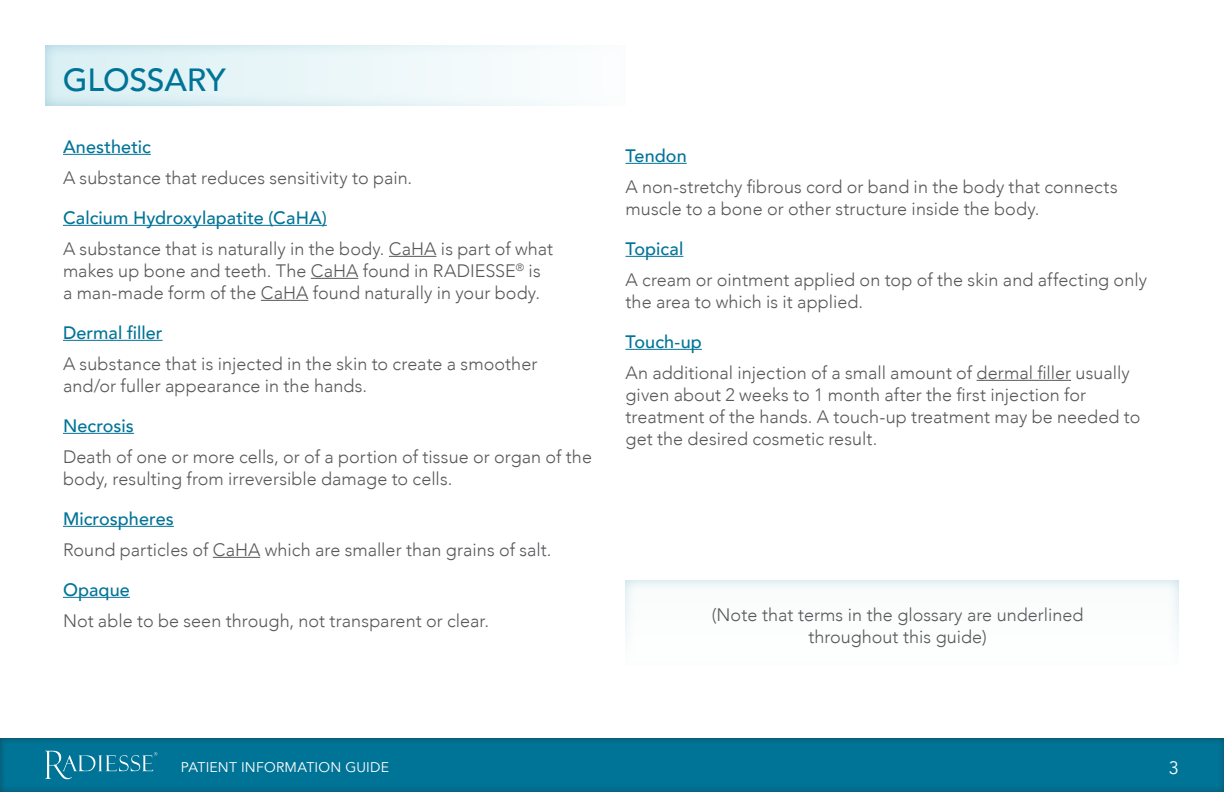
<style>
.page{position:relative;width:1224px;height:792px;background:#fff}
.page>*{position:absolute;margin:0;border:0;box-sizing:border-box;transform-origin:0 0}
.t1{font:500 32px "Avenir";letter-spacing:-.01em;color:#007497}
.t2{font:300 18px/22px "Avenir";letter-spacing:.005em;color:#57585a}
.t3{font:500 18px "Avenir";letter-spacing:.005em;color:#007497}
.t4{font:18px "Avenir";color:#fff}
.t5{font:14px "Avenir";letter-spacing:.015em;color:#fff}
</style>
<div class="page">
<div style="left:0;top:736px;width:1224px;height:56px;background:#231f20;opacity:.55"></div>
<svg style="left:45px;top:751px;width:112px;height:28px;background:#2387a5"></svg>
<div style="left:624px;top:579px;width:556px;height:88px;background:#007497;opacity:.25"></div>
<hr style="left:63px;top:154px;width:88px;height:1px;background:#007497">
<hr style="left:63px;top:225px;width:264px;height:1px;background:#007497">
<hr style="left:389px;top:256px;width:47px;height:1px;background:#57585a">
<hr style="left:311px;top:278px;width:47px;height:1px;background:#57585a">
<hr style="left:261px;top:300px;width:47px;height:1px;background:#57585a">
<hr style="left:63px;top:340px;width:100px;height:1px;background:#007497">
<hr style="left:63px;top:433px;width:71px;height:1px;background:#007497">
<hr style="left:63px;top:526px;width:111px;height:1px;background:#007497">
<hr style="left:213px;top:557px;width:47px;height:1px;background:#57585a">
<hr style="left:63px;top:597px;width:67px;height:1px;background:#007497">
<hr style="left:626px;top:163px;width:61px;height:1px;background:#007497">
<hr style="left:626px;top:256px;width:57px;height:1px;background:#007497">
<hr style="left:626px;top:349px;width:76px;height:1px;background:#007497">
<hr style="left:977px;top:380px;width:94px;height:1px;background:#57585a">
<div style="left:43px;top:43px;width:584px;height:64px;background:#007497;opacity:.45"></div>
<h1 class="t1" style="left:63px;top:52px;width:164px">GLOSSARY</h1>
<p class="t3" style="left:63px;top:131px;width:89px">Anesthetic</p>
<p class="t2" style="left:63px;top:167px;width:348px">A substance that reduces sensitivity to pain.</p>
<p class="t3" style="left:63px;top:202px;width:265px">Calcium Hydroxylapatite (CaHA)</p>
<p class="t2" style="left:63px;top:238px;width:492px">A substance that is naturally in the body. CaHA is part of what makes up bone and teeth. The CaHA found in RADIESSE<sup>®</sup> is a man-made form of the CaHA found naturally in your body.</p>
<p class="t3" style="left:63px;top:317px;width:101px">Dermal filler</p>
<p class="t2" style="left:63px;top:353px;width:476px">A substance that is injected in the skin to create a smoother and/or fuller appearance in the hands.</p>
<p class="t3" style="left:63px;top:410px;width:72px">Necrosis</p>
<p class="t2" style="left:63px;top:446px;width:531px">Death of one or more cells, or of a portion of tissue or organ of the body, resulting from irreversible damage to cells.</p>
<p class="t3" style="left:63px;top:503px;width:112px">Microspheres</p>
<p class="t2" style="left:63px;top:539px;width:487px">Round particles of CaHA which are smaller than grains of salt.</p>
<p class="t3" style="left:63px;top:574px;width:68px">Opaque</p>
<p class="t2" style="left:63px;top:610px;width:425px">Not able to be seen through, not transparent or clear.</p>
<p class="t3" style="left:626px;top:140px;width:63px">Tendon</p>
<p class="t2" style="left:626px;top:176px;width:494px">A non-stretchy fibrous cord or band in the body that connects muscle to a bone or other structure inside the body.</p>
<p class="t3" style="left:626px;top:233px;width:59px">Topical</p>
<p class="t2" style="left:626px;top:269px;width:523px">A cream or ointment applied on top of the skin and affecting only the area to which is it applied.</p>
<p class="t3" style="left:626px;top:326px;width:78px">Touch-up</p>
<p class="t2" style="left:626px;top:362px;width:517px">An additional injection of a small amount of dermal filler usually given about 2 weeks to 1 month after the first injection for treatment of the hands. A touch-up treatment may be needed to get the desired cosmetic result.</p>
<p class="t2" style="left:712px;top:604px;width:373px;text-align:center">(Note that terms in the glossary are underlined throughout this guide)</p>
<p class="t5" style="left:181px;top:759px;width:210px">PATIENT INFORMATION GUIDE</p>
<p class="t4" style="left:1169px;top:757px;width:12px">3</p>
</div>
